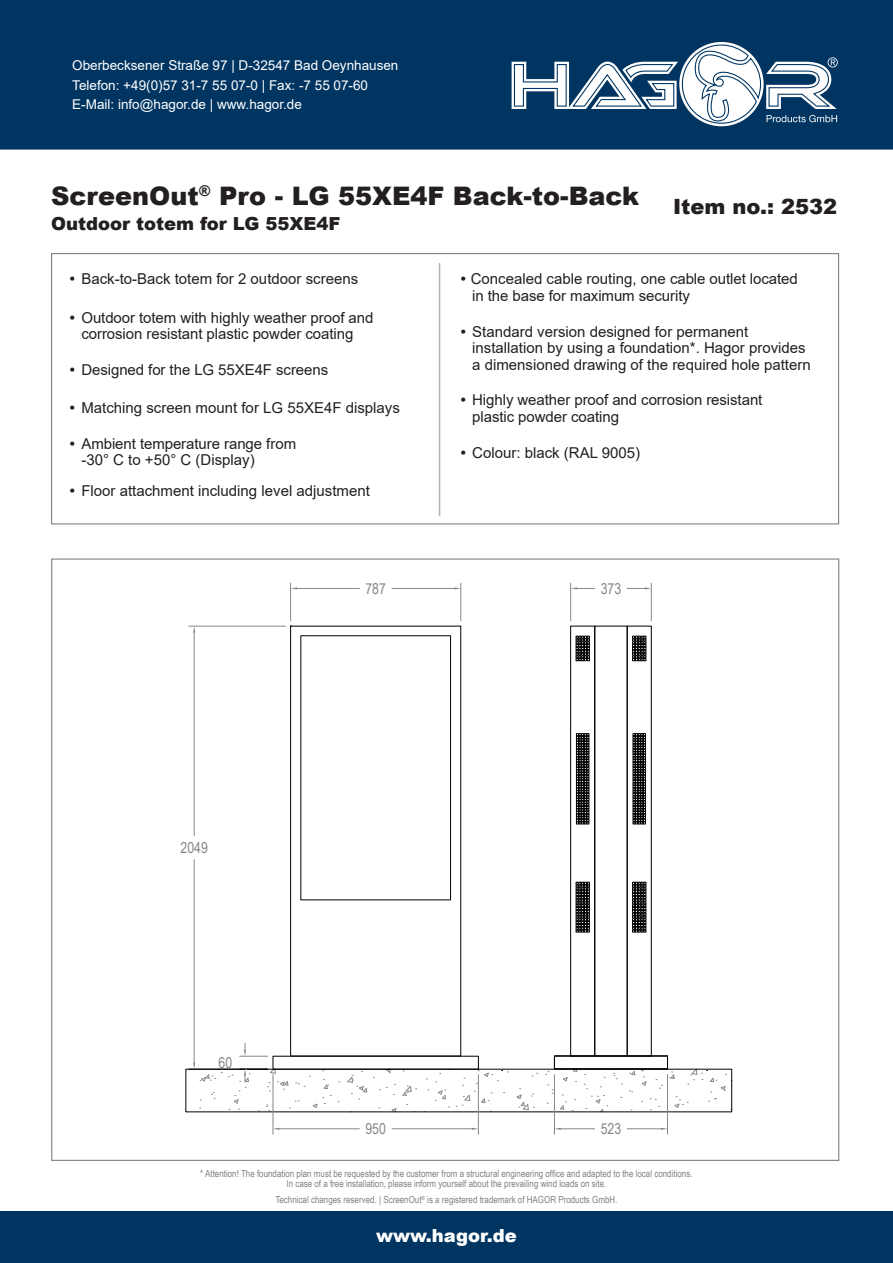
<style>
.page{position:relative;width:893px;height:1263px;background:#fff}
.page>*{position:absolute;margin:0;border:0;box-sizing:border-box;transform-origin:0 0}
.t1{font:900 25.5px "Arial";color:#231f20}
.t2{font:900 21px "Arial";color:#231f20}
.t3{font:900 18px "Arial";color:#231f20}
.t4{font:900 18px "Arial";color:#fff}
.t5{font:15.15px "Arial Narrow";color:#878787}
.t6{font:15px/16.5px "Arial";color:#231f20}
.t7{font:13.5px/19.5px "Arial";color:#fff}
.t8{font:9.75px/10.5px "Arial Narrow";color:#808285;text-align:center}
.t9{font:8.1px "Arial Narrow";color:#878787}
</style>
<div class="page">
<div style="left:0;top:1212px;width:893px;height:51px;background:#003562"></div>
<div style="left:0;top:0;width:893px;height:150px;background:#003562"></div>
<svg style="left:483px;top:39px;width:376px;height:92px"></svg>
<hr style="left:439px;top:263px;width:1px;height:253px;background:#b0b1b5">
<svg style="left:632px;top:636px;width:15px;height:25px"></svg>
<svg style="left:633px;top:733px;width:13px;height:91px"></svg>
<svg style="left:632px;top:882px;width:15px;height:50px"></svg>
<div style="left:627px;top:626px;width:25px;height:430px;border:1px solid #000"></div>
<svg style="left:575px;top:636px;width:15px;height:25px"></svg>
<svg style="left:576px;top:733px;width:13px;height:91px"></svg>
<svg style="left:575px;top:882px;width:15px;height:50px"></svg>
<div style="left:570px;top:626px;width:25px;height:430px;border:1px solid #000"></div>
<div style="left:290px;top:626px;width:171px;height:430px;border:1px solid #000"></div>
<div style="left:301px;top:635px;width:150px;height:265px;border:1px solid #000"></div>
<svg style="left:391px;top:1108px;width:6px;height:5px"></svg>
<svg style="left:630px;top:1071px;width:5px;height:4px"></svg>
<svg style="left:560px;top:1095px;width:6px;height:15px"></svg>
<svg style="left:641px;top:1077px;width:6px;height:9px"></svg>
<svg style="left:435px;top:1090px;width:14px;height:17px"></svg>
<svg style="left:402px;top:1085px;width:15px;height:11px"></svg>
<svg style="left:347px;top:1071px;width:20px;height:29px"></svg>
<svg style="left:670px;top:1068px;width:62px;height:40px"></svg>
<svg style="left:613px;top:1073px;width:9px;height:12px"></svg>
<svg style="left:586px;top:1095px;width:22px;height:18px"></svg>
<svg style="left:563px;top:1071px;width:14px;height:11px"></svg>
<svg style="left:516px;top:1088px;width:18px;height:22px"></svg>
<svg style="left:456px;top:1071px;width:52px;height:39px"></svg>
<div style="left:186px;top:1069px;width:546px;height:43px;border:1px solid #000"></div>
<div style="left:554px;top:1055px;width:114px;height:14px;border:1px solid #000"></div>
<div style="left:554px;top:1056px;width:114px;height:13px;border:1px solid #000"></div>
<hr style="left:189px;top:1069px;width:79px;height:1px;background:#000">
<div style="left:594px;top:626px;width:33px;height:430px;border:1px solid #000"></div>
<div style="left:273px;top:1056px;width:206px;height:13px;border:1px solid #000"></div>
<hr style="left:570px;top:583px;width:1px;height:38px;background:#878787">
<hr style="left:651px;top:583px;width:1px;height:38px;background:#878787">
<svg style="left:571px;top:587px;width:24px;height:2px"></svg>
<svg style="left:627px;top:587px;width:24px;height:2px"></svg>
<hr style="left:290px;top:583px;width:1px;height:38px;background:#878787">
<hr style="left:460px;top:583px;width:1px;height:38px;background:#878787">
<hr style="left:297px;top:588px;width:62px;height:1px;background:#878787">
<hr style="left:392px;top:588px;width:62px;height:1px;background:#878787">
<svg style="left:454px;top:587px;width:7px;height:2px"></svg>
<hr style="left:189px;top:626px;width:96px;height:1px;background:#878787">
<hr style="left:194px;top:860px;width:1px;height:203px;background:#878787">
<hr style="left:194px;top:633px;width:1px;height:203px;background:#878787">
<svg style="left:193px;top:1063px;width:29px;height:19px"></svg>
<svg style="left:193px;top:626px;width:2px;height:7px"></svg>
<svg style="left:240px;top:1043px;width:28px;height:14px"></svg>
<hr style="left:273px;top:1074px;width:1px;height:60px;background:#878787">
<hr style="left:478px;top:1074px;width:1px;height:60px;background:#878787">
<hr style="left:279px;top:1128px;width:80px;height:1px;background:#878787">
<hr style="left:392px;top:1128px;width:80px;height:1px;background:#878787">
<svg style="left:472px;top:1128px;width:6px;height:2px"></svg>
<hr style="left:554px;top:1074px;width:1px;height:60px;background:#878787">
<hr style="left:667px;top:1074px;width:1px;height:60px;background:#878787">
<hr style="left:561px;top:1128px;width:34px;height:1px;background:#878787">
<hr style="left:627px;top:1128px;width:34px;height:1px;background:#878787">
<svg style="left:228px;top:1068px;width:103px;height:43px"></svg>
<p class="t7" style="left:72px;top:56px;width:328px">Oberbecksener Straße 97 | D-32547 Bad Oeynhausen<br>Telefon: +49(0)57 31-7 55 07-0 | Fax: -7 55 07-60<br>E-Mail: info@hagor.de | www.hagor.de</p>
<h1 class="t1" style="left:51px;top:177px;width:590px">ScreenOut<sup>®</sup> Pro - LG 55XE4F Back-to-Back</h1>
<p class="t3" style="left:51px;top:211px;width:291px">Outdoor totem for LG 55XE4F</p>
<h2 class="t2" style="left:673px;top:191px;width:166px">Item no.: 2532</h2>
<p class="t6" style="left:81px;top:270px;width:278px">Back-to-Back totem for 2 outdoor screens</p>
<p class="t6" style="left:81px;top:309px;width:293px">Outdoor totem with highly weather proof and corrosion resistant plastic powder coating</p>
<p class="t6" style="left:81px;top:361px;width:248px">Designed for the LG 55XE4F screens</p>
<p class="t6" style="left:81px;top:399px;width:320px">Matching screen mount for LG 55XE4F displays</p>
<p class="t6" style="left:81px;top:435px;width:216px">Ambient temperature range from -30° C to +50° C (Display)</p>
<p class="t6" style="left:81px;top:482px;width:290px">Floor attachment including level adjustment</p>
<p class="t6" style="left:471px;top:270px;width:329px">Concealed cable routing, one cable outlet located in the base for maximum security</p>
<p class="t6" style="left:472px;top:323px;width:340px">Standard version designed for permanent installation by using a foundation*. Hagor provides a dimensioned drawing of the required hole pattern</p>
<p class="t6" style="left:472px;top:392px;width:292px">Highly weather proof and corrosion resistant plastic powder coating</p>
<p class="t6" style="left:472px;top:444px;width:169px">Colour: black (RAL 9005)</p>
<p class="t5" style="left:180px;top:836px;width:29px">2049</p>
<p class="t5" style="left:218px;top:1051px;width:15px">60</p>
<p class="t5" style="left:365px;top:577px;width:22px">787</p>
<p class="t5" style="left:601px;top:577px;width:22px">373</p>
<p class="t5" style="left:365px;top:1118px;width:22px">950</p>
<p class="t5" style="left:601px;top:1118px;width:22px">523</p>
<p class="t8" style="left:200px;top:1168px;width:494px">* Attention! The foundation plan must be requested by the customer from a structural engineering office and adapted to the local conditions.<br>In case of a free installation, please inform yourself about the prevailing wind loads on site.</p>
<p class="t8" style="left:275px;top:1194px;width:343px">Technical changes reserved. | ScreenOut<sup>®</sup> is a registered trademark of HAGOR Products GmbH.</p>
<p class="t9" style="left:216px;top:1169px;width:455px">Zuwiderhandlung verpflichten zu Schadenersatz. Alle Rechte für den Fall der Patent-, Gebrauchsmuster- oder Geschmacksmustereintragung vorbehalten.</p>
<p class="t4" style="left:376px;top:1222px;width:142px">www.hagor.de</p>
</div>
